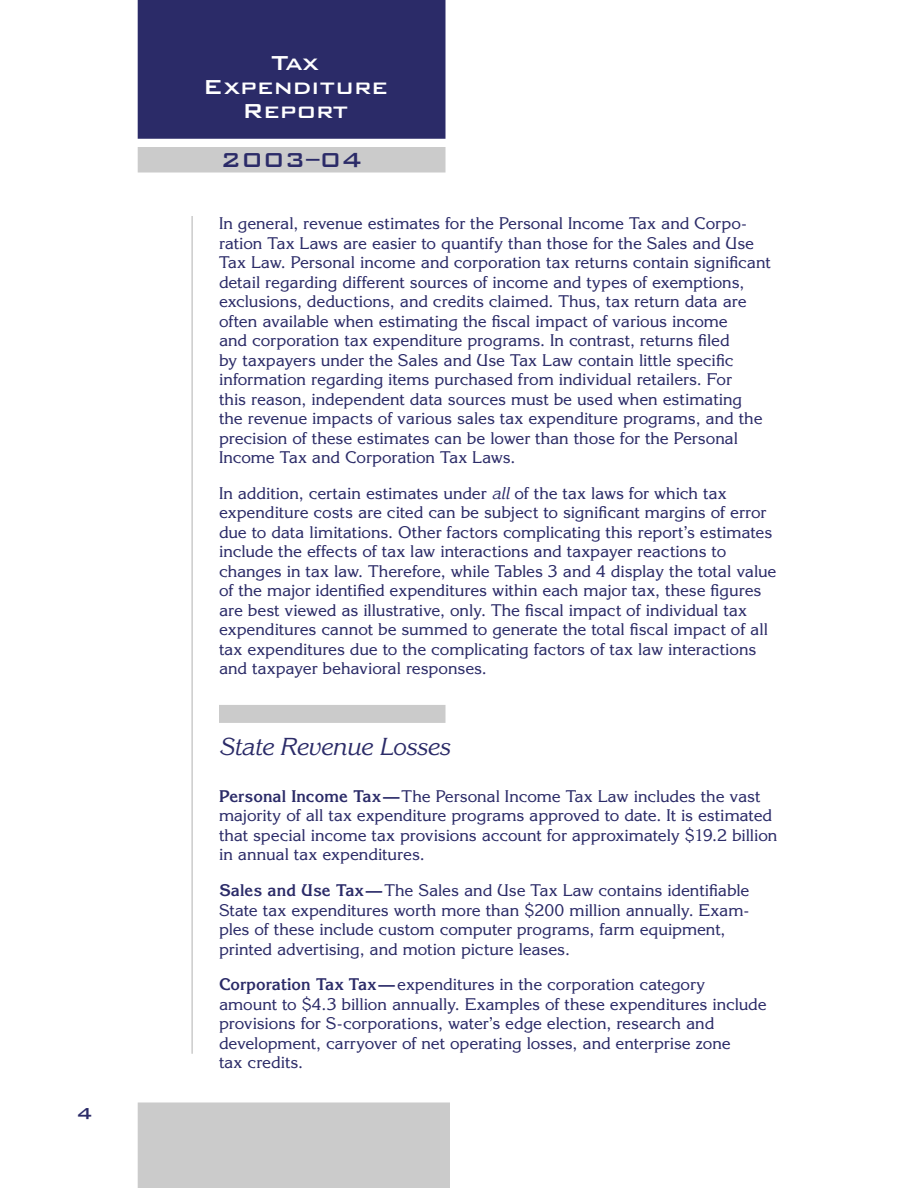
<style>
.page{position:relative;width:918px;height:1188px;background:#fff}
.page>*{position:absolute;margin:0;border:0;box-sizing:border-box;transform-origin:0 0}
.t1{font:500 27px/24px "Bank Gothic BT";color:#fff;text-align:center}
.t2{font:500 27px "Bank Gothic BT";letter-spacing:.02em;color:#2b2b68}
.t3{font:italic 24px "Korinna";letter-spacing:-.02em;color:#2b2b68}
.t4{font:500 21px "Bank Gothic BT";color:#2b2b68}
.t5{font:16.5px/19.5px "Korinna";letter-spacing:-.005em;color:#2b2b68}
.s1{font-style:italic}
.s2{font-weight:700}
</style>
<div class="page">
<hr style="left:191px;top:216px;width:2px;height:838px;background:#cbcbcb">
<div style="left:138px;top:1px;width:307px;height:137px;background:#2b2b68"></div>
<div style="left:138px;top:0;width:308px;height:139px;border:2px solid #2b2b68"></div>
<div style="left:138px;top:1102px;width:312px;height:86px;background:#cbcbcb"></div>
<div style="left:138px;top:148px;width:307px;height:24px;background:#cbcbcb"></div>
<div style="left:138px;top:147px;width:308px;height:25px;border:2px solid #cbcbcb"></div>
<div style="left:219px;top:705px;width:227px;height:18px;background:#cbcbcb"></div>
<p class="t4" style="left:76px;top:1102px;width:18px">4</p>
<h1 class="t1" style="left:203px;top:50px;width:187px">Tax<br>Expenditure<br>Report</h1>
<h1 class="t2" style="left:221px;top:145px;width:143px">2003–04</h1>
<p class="t5" style="left:219px;top:213px;width:553px">In general, revenue estimates for the Personal Income Tax and Corpo&shy;ration Tax Laws are easier to quantify than those for the Sales and Use Tax Law. Personal income and corporation tax returns contain significant detail regarding different sources of income and types of exemptions, exclusions, deductions, and credits claimed. Thus, tax return data are often available when estimating the fiscal impact of various income<br>and corporation tax expenditure programs. In contrast, returns filed<br>by taxpayers under the Sales and Use Tax Law contain little specific information regarding items purchased from individual retailers. For<br>this reason, independent data sources must be used when estimating<br>the revenue impacts of various sales tax expenditure programs, and the precision of these estimates can be lower than those for the Personal Income Tax and Corporation Tax Laws.</p>
<p class="t5" style="left:219px;top:483px;width:559px">In addition, certain estimates under <span class="s1">all</span> of the tax laws for which tax expenditure costs are cited can be subject to significant margins of error due to data limitations. Other factors complicating this report’s estimates include the effects of tax law interactions and taxpayer reactions to changes in tax law. Therefore, while Tables 3 and 4 display the total value of the major identified expenditures within each major tax, these figures are best viewed as illustrative, only. The fiscal impact of individual tax expenditures cannot be summed to generate the total fiscal impact of all tax expenditures due to the complicating factors of tax law interactions and taxpayer behavioral responses.</p>
<h2 class="t3" style="left:219px;top:733px;width:232px">State Revenue Losses</h2>
<h3 class="t5" style="left:219px;top:786px;width:543px"><span class="s2">Personal Income Tax —</span>The Personal Income Tax Law includes the vast</h3>
<p class="t5" style="left:219px;top:806px;width:560px">majority of all tax expenditure programs approved to date. It is estimated that special income tax provisions account for approximately $19.2 billion in annual tax expenditures.</p>
<h3 class="t5" style="left:219px;top:880px;width:532px"><span class="s2">Sales and Use Tax —</span>The Sales and Use Tax Law contains identifiable</h3>
<p class="t5" style="left:219px;top:900px;width:532px">State tax expenditures worth more than $200 million annually. Exam&shy;ples of these include custom computer programs, farm equipment, printed advertising, and motion picture leases.</p>
<h3 class="t5" style="left:219px;top:974px;width:488px"><span class="s2">Corporation Tax Tax —</span>expenditures in the corporation category</h3>
<p class="t5" style="left:219px;top:994px;width:549px">amount to $4.3 billion annually. Examples of these expenditures include provisions for S-corporations, water’s edge election, research and development, carryover of net operating losses, and enterprise zone<br>tax credits.</p>
</div>
